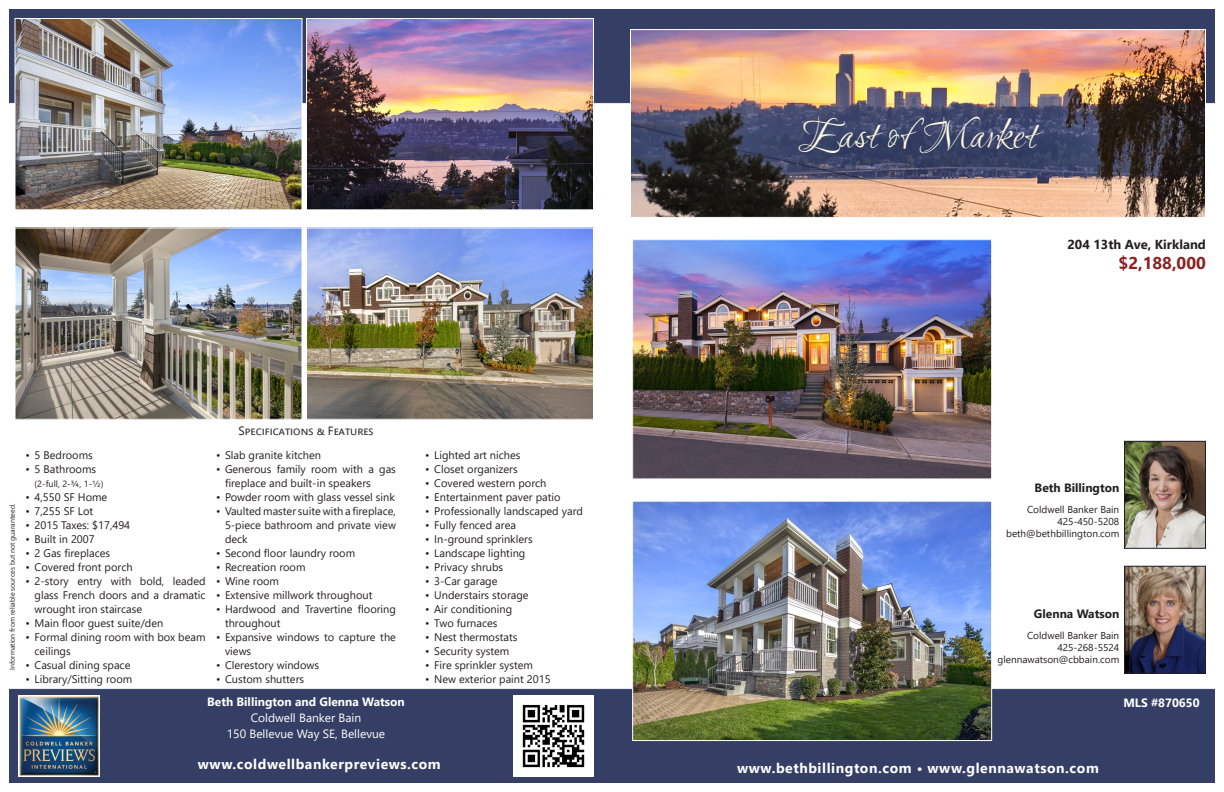
<style>
.page{position:relative;width:1224px;height:792px;background:#fff}
.page>*{position:absolute;margin:0;border:0;box-sizing:border-box;transform-origin:0 0}
.t1{font:45px "Ruthie";color:#fef7e0}
.t2{font:700 17px "Segoe UI";color:#8d1f22}
.t3{font:700 14px "Segoe UI";letter-spacing:.04em;color:#fff}
.t4{font:700 13px "Segoe UI";color:#231f20}
.t5{font:12px "Segoe UI";color:#fff}
.t6{font:700 12px "Segoe UI";color:#fff}
.t7{font:700 12px "Segoe UI";color:#231f20}
.t8{font:12px "Segoe UI";color:#231f20}
.t9{font:11px/14px "Segoe UI";color:#231f20}
.t10{font:10px "Segoe UI";color:#231f20}
.t11{font:9px "Segoe UI";color:#231f20}
.t12{font:7px "Segoe UI";color:#231f20}
</style>
<div class="page">
<div style="left:9px;top:9px;width:1206px;height:94px;background:#353e65"></div>
<img style="left:632px;top:31px;width:572px;height:185px">
<div style="left:630px;top:29px;width:576px;height:189px;border:1px solid #fff"></div>
<img style="left:16px;top:229px;width:284px;height:189px">
<div style="left:14px;top:227px;width:288px;height:193px;border:1px solid #fff"></div>
<img style="left:634px;top:241px;width:356px;height:236px">
<div style="left:632px;top:239px;width:360px;height:240px;border:1px solid #fff"></div>
<div style="left:9px;top:689px;width:1206px;height:94px;background:#353e65"></div>
<img style="left:634px;top:503px;width:356px;height:236px">
<div style="left:632px;top:501px;width:360px;height:240px;border:1px solid #fff"></div>
<img style="left:16px;top:20px;width:284px;height:188px">
<div style="left:14px;top:18px;width:288px;height:192px;border:1px solid #fff"></div>
<img style="left:308px;top:229px;width:284px;height:189px">
<div style="left:306px;top:227px;width:288px;height:193px;border:1px solid #fff"></div>
<img style="left:308px;top:20px;width:284px;height:188px">
<div style="left:306px;top:18px;width:288px;height:192px;border:1px solid #fff"></div>
<img style="left:18px;top:696px;width:81px;height:81px">
<img style="left:513px;top:696px;width:81px;height:81px">
<img style="left:1126px;top:568px;width:78px;height:104px">
<div style="left:1124px;top:566px;width:82px;height:108px;border:1px solid #231f20"></div>
<img style="left:1126px;top:443px;width:78px;height:104px">
<div style="left:1124px;top:441px;width:82px;height:108px;border:1px solid #231f20"></div>
<p class="t12" style="left:7px;top:670px;width:168px;rotate:-90deg">Information from reliable sources but not guaranteed.</p>
<p class="t9" style="left:26px;top:448px;width:69px">• 5 Bedrooms</p>
<p class="t9" style="left:26px;top:462px;width:72px">• 5 Bathrooms</p>
<p class="t11" style="left:35px;top:477px;width:70px">(2-full, 2-¾, 1-½)</p>
<p class="t9" style="left:26px;top:490px;width:83px">• 4,550 SF Home</p>
<p class="t9" style="left:26px;top:504px;width:69px">• 7,255 SF Lot</p>
<p class="t9" style="left:26px;top:518px;width:106px">• 2015 Taxes: $17,494</p>
<p class="t9" style="left:26px;top:532px;width:71px">• Built in 2007</p>
<p class="t9" style="left:26px;top:546px;width:86px">• 2 Gas fireplaces</p>
<p class="t9" style="left:26px;top:560px;width:109px">• Covered front porch</p>
<p class="t9" style="left:35px;top:574px;width:173px;text-align:justify;text-indent:-9px">• 2-story entry with bold, leaded glass French doors and a dramatic wrought iron staircase</p>
<p class="t9" style="left:26px;top:616px;width:139px">• Main floor guest suite/den</p>
<p class="t9" style="left:35px;top:630px;width:172px;text-indent:-9px">• Formal dining room with box beam ceilings</p>
<p class="t9" style="left:26px;top:658px;width:106px">• Casual dining space</p>
<p class="t9" style="left:26px;top:672px;width:108px">• Library/Sitting room</p>
<p class="t8" style="left:238px;top:421px;width:137px">Specifications &amp; Features</p>
<p class="t9" style="left:216px;top:448px;width:107px">• Slab granite kitchen</p>
<p class="t9" style="left:225px;top:462px;width:172px;text-indent:-9px">• Generous family room with a gas fireplace and built-in speakers</p>
<p class="t9" style="left:216px;top:490px;width:180px">• Powder room with glass vessel sink</p>
<p class="t9" style="left:225px;top:504px;width:173px;text-align:justify;text-indent:-9px">• Vaulted master suite with a fireplace, 5-piece bathroom and private view deck</p>
<p class="t9" style="left:216px;top:546px;width:141px">• Second floor laundry room</p>
<p class="t9" style="left:216px;top:560px;width:91px">• Recreation room</p>
<p class="t9" style="left:216px;top:574px;width:65px">• Wine room</p>
<p class="t9" style="left:216px;top:588px;width:158px">• Extensive millwork throughout</p>
<p class="t9" style="left:225px;top:602px;width:173px;text-indent:-9px">• Hardwood and Travertine flooring throughout</p>
<p class="t9" style="left:225px;top:630px;width:172px;text-indent:-9px">• Expansive windows to capture the views</p>
<p class="t9" style="left:216px;top:658px;width:105px">• Clerestory windows</p>
<p class="t9" style="left:216px;top:672px;width:90px">• Custom shutters</p>
<p class="t9" style="left:425px;top:448px;width:97px">• Lighted art niches</p>
<p class="t9" style="left:425px;top:462px;width:94px">• Closet organizers</p>
<p class="t9" style="left:425px;top:476px;width:123px">• Covered western porch</p>
<p class="t9" style="left:425px;top:490px;width:137px">• Entertainment paver patio</p>
<p class="t9" style="left:425px;top:504px;width:159px">• Professionally landscaped yard</p>
<p class="t9" style="left:425px;top:518px;width:92px">• Fully fenced area</p>
<p class="t9" style="left:425px;top:532px;width:109px">• In-ground sprinklers</p>
<p class="t9" style="left:425px;top:546px;width:102px">• Landscape lighting</p>
<p class="t9" style="left:425px;top:560px;width:80px">• Privacy shrubs</p>
<p class="t9" style="left:425px;top:574px;width:74px">• 3-Car garage</p>
<p class="t9" style="left:425px;top:588px;width:105px">• Understairs storage</p>
<p class="t9" style="left:425px;top:602px;width:88px">• Air conditioning</p>
<p class="t9" style="left:425px;top:616px;width:74px">• Two furnaces</p>
<p class="t9" style="left:425px;top:630px;width:94px">• Nest thermostats</p>
<p class="t9" style="left:425px;top:644px;width:86px">• Security system</p>
<p class="t9" style="left:425px;top:658px;width:109px">• Fire sprinkler system</p>
<p class="t9" style="left:425px;top:672px;width:127px">• New exterior paint 2015</p>
<p class="t6" style="left:207px;top:692px;width:199px">Beth Billington and Glenna Watson</p>
<p class="t5" style="left:251px;top:708px;width:112px">Coldwell Banker Bain</p>
<p class="t5" style="left:227px;top:724px;width:160px">150 Bellevue Way SE, Bellevue</p>
<p class="t3" style="left:198px;top:753px;width:244px">www.coldwellbankerpreviews.com</p>
<p class="t1" style="left:799px;top:111px;width:240px">East of Market</p>
<p class="t4" style="left:1067px;top:234px;width:140px">204 13th Ave, Kirkland</p>
<p class="t2" style="left:1119px;top:250px;width:89px">$2,188,000</p>
<p class="t7" style="left:1035px;top:478px;width:86px">Beth Billington</p>
<p class="t10" style="left:1027px;top:501px;width:94px">Coldwell Banker Bain</p>
<p class="t10" style="left:1057px;top:513px;width:63px">425-450-5208</p>
<p class="t10" style="left:1006px;top:525px;width:115px">beth@bethbillington.com</p>
<p class="t7" style="left:1034px;top:604px;width:87px">Glenna Watson</p>
<p class="t10" style="left:1027px;top:627px;width:94px">Coldwell Banker Bain</p>
<p class="t10" style="left:1057px;top:639px;width:63px">425-268-5524</p>
<p class="t10" style="left:998px;top:651px;width:123px">glennawatson@cbbain.com</p>
<p class="t3" style="left:737px;top:757px;width:363px">www.bethbillington.com • www.glennawatson.com</p>
<p class="t6" style="left:1124px;top:693px;width:78px">MLS #870650</p>
</div>
